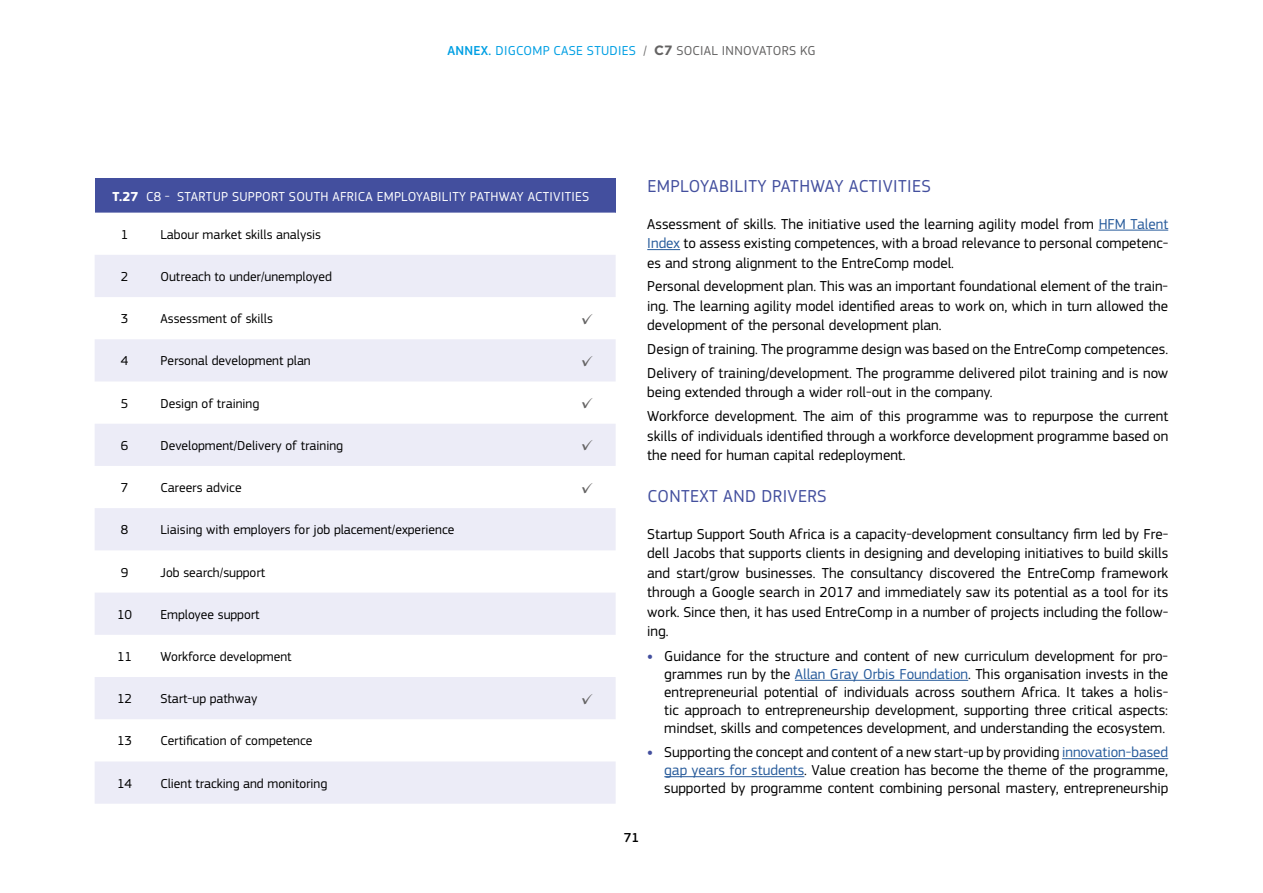
<style>
.page{position:relative;width:1263px;height:893px;background:#fff}
.page>*{position:absolute;margin:0;border:0;box-sizing:border-box;transform-origin:0 0}
.t1{font:18px "EC Square Sans Pro";letter-spacing:.02em;color:#434f9e}
.t2{font:15px/19.5px "EC Square Sans Pro";color:#000;text-align:justify}
.t3{font:15px "EC Square Sans Pro";color:#646363}
.t4{font:13.5px "EC Square Sans Pro";color:#000}
.t5{font:13.5px "EC Square Sans Pro";letter-spacing:.02em;color:#fff}
.t6{font:13.5px "EC Square Sans Pro";letter-spacing:.02em;color:#646363}
.t7{font:500 13.5px "EC Square Sans Pro";color:#000}
.s1{font-weight:500;color:#009fe3}
.s2{color:#009fe3}
.s3{font-family:"Gotham";font-weight:700}
.s4{font-weight:700}
.s5{color:#275b9b}
.s6{font-weight:700;color:#434f9e}
</style>
<div class="page">
<hr style="left:0;top:0;width:1px;height:893px;background:#f0f0f0">
<hr style="left:1099px;top:230px;width:69px;height:1px;background:#275b9b">
<hr style="left:647px;top:249px;width:33px;height:1px;background:#275b9b">
<hr style="left:795px;top:680px;width:173px;height:1px;background:#275b9b">
<hr style="left:1062px;top:758px;width:106px;height:1px;background:#275b9b">
<hr style="left:664px;top:776px;width:140px;height:1px;background:#275b9b">
<div style="left:95px;top:179px;width:521px;height:34px;background:#434f9e"></div>
<svg style="left:95px;top:255px;width:521px;height:549px;fill:#ececf7"></svg>
<p class="t6" style="left:447px;top:43px;width:370px"><span class="s1">ANNEX.</span> <span class="s2">DIGCOMP CASE STUDIES</span> / <span class="s3">C7</span> SOCIAL INNOVATORS KG</p>
<p class="t5" style="left:112px;top:188px;width:478px"><span class="s4">T.27</span> C8 - STARTUP SUPPORT SOUTH AFRICA EMPLOYABILITY PATHWAY ACTIVITIES</p>
<p class="t4" style="left:121px;top:226px;width:9px">1</p>
<p class="t4" style="left:160px;top:226px;width:162px">Labour market skills analysis</p>
<p class="t4" style="left:121px;top:269px;width:9px">2</p>
<p class="t4" style="left:160px;top:269px;width:173px">Outreach to under/unemployed</p>
<p class="t4" style="left:121px;top:311px;width:9px">3</p>
<p class="t4" style="left:160px;top:311px;width:114px">Assessment of skills</p>
<p class="t3" style="left:581px;top:310px;width:13px">✓</p>
<p class="t4" style="left:121px;top:353px;width:9px">4</p>
<p class="t4" style="left:160px;top:353px;width:152px">Personal development plan</p>
<p class="t3" style="left:581px;top:352px;width:13px">✓</p>
<p class="t4" style="left:121px;top:395px;width:9px">5</p>
<p class="t4" style="left:160px;top:395px;width:100px">Design of training</p>
<p class="t3" style="left:581px;top:395px;width:13px">✓</p>
<p class="t4" style="left:121px;top:438px;width:9px">6</p>
<p class="t4" style="left:160px;top:438px;width:184px">Development/Delivery of training</p>
<p class="t3" style="left:581px;top:437px;width:13px">✓</p>
<p class="t4" style="left:121px;top:480px;width:9px">7</p>
<p class="t4" style="left:160px;top:480px;width:83px">Careers advice</p>
<p class="t3" style="left:581px;top:479px;width:13px">✓</p>
<p class="t4" style="left:121px;top:522px;width:9px">8</p>
<p class="t4" style="left:160px;top:522px;width:295px">Liaising with employers for job placement/experience</p>
<p class="t4" style="left:121px;top:564px;width:9px">9</p>
<p class="t4" style="left:160px;top:564px;width:106px">Job search/support</p>
<p class="t4" style="left:117px;top:606px;width:17px">10</p>
<p class="t4" style="left:160px;top:606px;width:101px">Employee support</p>
<p class="t4" style="left:117px;top:649px;width:17px">11</p>
<p class="t4" style="left:160px;top:649px;width:133px">Workforce development</p>
<p class="t4" style="left:117px;top:691px;width:17px">12</p>
<p class="t4" style="left:160px;top:691px;width:98px">Start-up pathway</p>
<p class="t3" style="left:581px;top:690px;width:13px">✓</p>
<p class="t4" style="left:117px;top:733px;width:17px">13</p>
<p class="t4" style="left:160px;top:733px;width:153px">Certification of competence</p>
<p class="t4" style="left:117px;top:775px;width:17px">14</p>
<p class="t4" style="left:160px;top:775px;width:168px">Client tracking and monitoring</p>
<p class="t1" style="left:647px;top:176px;width:285px">EMPLOYABILITY PATHWAY ACTIVITIES</p>
<p class="t2" style="left:647px;top:214px;width:522px">Assessment of skills. The initiative used the learning agility model from <span class="s5">HFM Talent Index</span> to assess existing competences, with a broad relevance to personal competenc&shy;es and strong alignment to the EntreComp model.</p>
<p class="t2" style="left:647px;top:277px;width:522px">Personal development plan. This was an important foundational element of the train&shy;ing. The learning agility model identified areas to work on, which in turn allowed the development of the personal development plan.</p>
<p class="t2" style="left:647px;top:337px;width:522px;line-height:23.7px">Design of training. The programme design was based on the EntreComp competences.<br>Delivery of training/development. The programme delivered pilot training and is now</p>
<p class="t2" style="left:647px;top:381px;width:522px;line-height:23.7px">being extended through a wider roll-out in the company.<br>Workforce development. The aim of this programme was to repurpose the current</p>
<p class="t2" style="left:647px;top:426px;width:522px">skills of individuals identified through a workforce development programme based on the need for human capital redeployment.</p>
<p class="t1" style="left:647px;top:486px;width:181px">CONTEXT AND DRIVERS</p>
<p class="t2" style="left:647px;top:524px;width:522px">Startup Support South Africa is a capacity-development consultancy firm led by Fre&shy;dell Jacobs that supports clients in designing and developing initiatives to build skills and start/grow businesses. The consultancy discovered the EntreComp framework through a Google search in 2017 and immediately saw its potential as a tool for its work. Since then, it has used EntreComp in a number of projects including the follow&shy;ing.</p>
<p class="t2" style="left:664px;top:647px;width:505px;line-height:18px;text-indent:-17px"><span class="s6">•</span> Guidance for the structure and content of new curriculum development for pro&shy;grammes run by the <span class="s5">Allan Gray Orbis Foundation</span>. This organisation invests in the entrepreneurial potential of individuals across southern Africa. It takes a holis&shy;tic approach to entrepreneurship development, supporting three critical aspects: mindset, skills and competences development, and understanding the ecosystem.</p>
<p class="t2" style="left:664px;top:743px;width:505px;line-height:18px;text-indent:-17px"><span class="s6">•</span> Supporting the concept and content of a new start-up by providing <span class="s5">innovation-based gap years for students</span>. Value creation has become the theme of the programme, supported by programme content combining personal mastery, entrepreneurship</p>
<p class="t7" style="left:624px;top:830px;width:17px">71</p>
</div>
